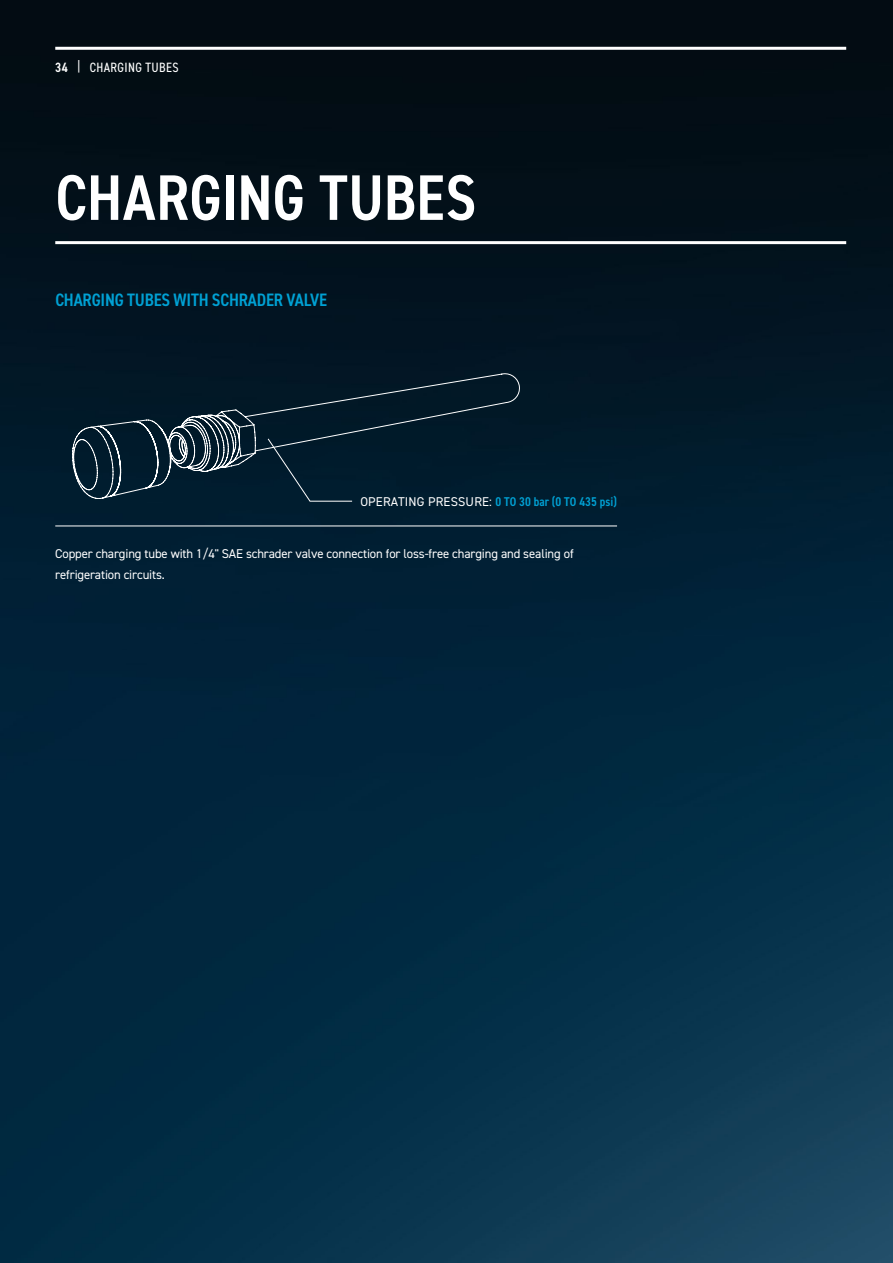
<style>
.page{position:relative;width:893px;height:1263px;background:#fff}
.page>*{position:absolute;margin:0;border:0;box-sizing:border-box;transform-origin:0 0}
.t1{font:600 condensed 64.5px "DIN2014";letter-spacing:-.005em;color:#fff}
.t2{font:600 condensed 18px "DIN2014";letter-spacing:-.01em;color:#00a1d4}
.t3{font:condensed 13.5px "DIN2014";letter-spacing:.03em;color:#fff}
.t4{font:12.75px/21px "DIN2014";letter-spacing:-.01em;color:#fff}
.t5{font:600 condensed 12.75px "DIN2014";letter-spacing:.005em;color:#00a1d4}
.s1{font-weight:600}
.s2{font-weight:400;font-stretch:normal;color:#fff}
</style>
<div class="page">
<img style="left:0;top:0;width:893px;height:1263px">
<svg style="left:72px;top:372px;width:449px;height:127px;background:#0d2534"></svg>
<hr style="left:55px;top:47px;width:791px;height:3px;background:#fff">
<hr style="left:55px;top:241px;width:791px;height:3px;background:#fff">
<hr style="left:55px;top:526px;width:562px;height:1px;background:#fff">
<div style="left:267px;top:438px;width:86px;height:64px;background:#001b2c"></div>
<p class="t3" style="left:55px;top:59px;width:125px"><span class="s1">34</span> | CHARGING TUBES</p>
<h1 class="t1" style="left:55px;top:155px;width:422px">CHARGING TUBES</h1>
<h2 class="t2" style="left:55px;top:288px;width:273px">CHARGING TUBES WITH SCHRADER VALVE</h2>
<p class="t5" style="left:360px;top:493px;width:258px"><span class="s2">OPERATING PRESSURE:</span> 0 TO 30 bar (0 TO 435 psi)</p>
<p class="t4" style="left:55px;top:542px;width:520px">Copper charging tube with 1/4" SAE schrader valve connection for loss-free charging and sealing of refrigeration circuits.</p>
</div>
